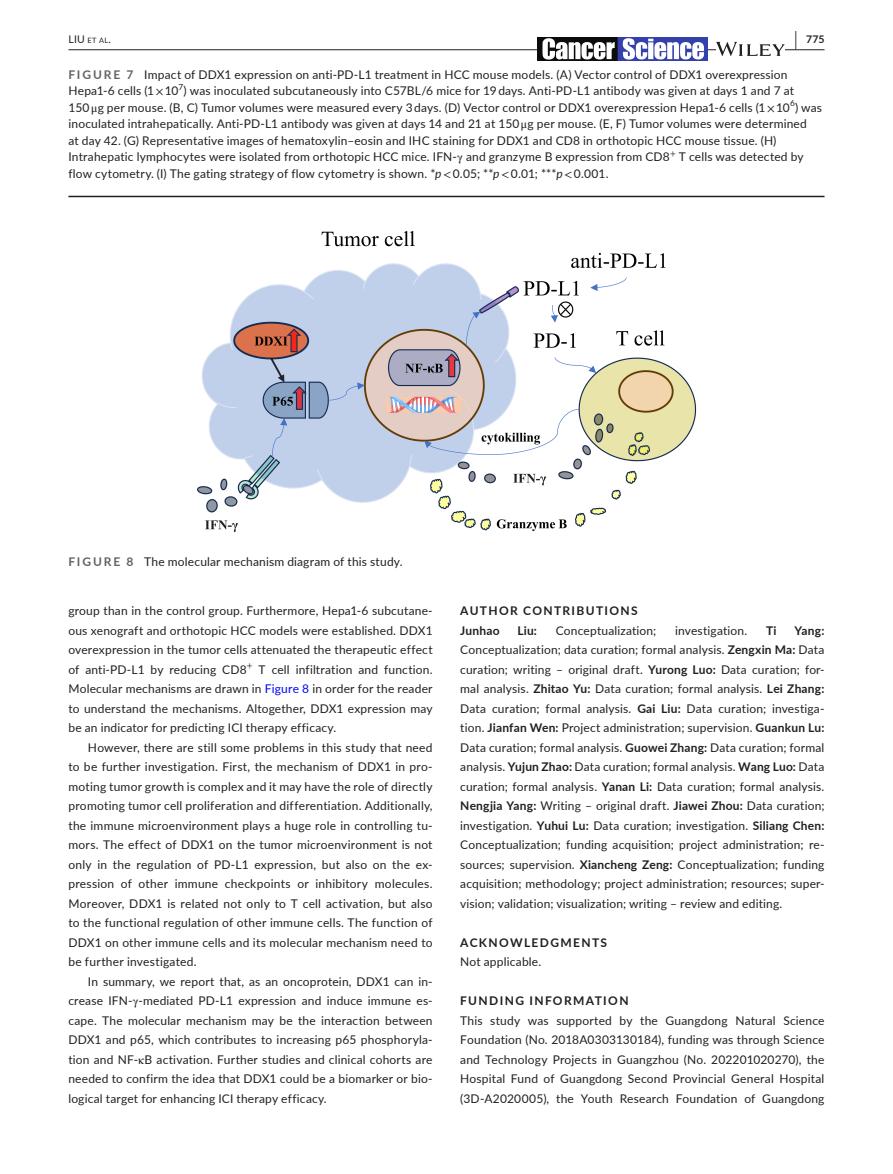
<style>
.page{position:relative;width:893px;height:1174px;background:#fff}
.page>*{position:absolute;margin:0;border:0;box-sizing:border-box;transform-origin:0 0}
.t1{font:12px/19.5px "Lato";letter-spacing:.015em;color:#231f20;text-align:justify}
.t2{font:700 12px/19.5px "Lato";letter-spacing:.115em;color:#231f20}
.t3{font:10.5px "Lato";color:#231f20}
.t4{font:700 10.5px "Lato";color:#231f20}
.t5{font:8.4px "STIX";color:#231f20}
.t6{font:8.4px "Lato";color:#231f20}
.s1{font-size:7.35px}
.s2{font-size:19.5px}
.s3{font-weight:700;color:#636366}
.s4{font-family:"STIX"}
.s5{font-style:italic}
.s6{color:#00f}
.s7{font-weight:700}
</style>
<div class="page">
<hr style="left:68px;top:49px;width:756px;height:1px;background:#231f20">
<img style="left:537px;top:37px;width:171px;height:24px">
<svg style="left:716px;top:42px;width:69px;height:14px"></svg>
<hr style="left:68px;top:196px;width:756px;height:1px;background:#231f20">
<img style="left:197px;top:231px;width:500px;height:301px">
<p class="t3" style="left:68px;top:31px;width:44px">LIU <span class="s1">et al</span>.</p>
<p class="t4" style="left:795px;top:31px;width:31px"><span class="s2">|</span> 775</p>
<p class="t1" style="left:68px;top:66px;width:727px;line-height:16.5px"><span class="s3">FIGURE 7</span> Impact of DDX1 expression on anti-PD-L1 treatment in HCC mouse models. (A) Vector control of DDX1 overexpression<br>Hepa1-6 cells (1 <span class="s4">×</span> 10 ) was inoculated subcutaneously into C57BL/6 mice for 19 days. Anti-PD-L1 antibody was given at days 1 and 7 at</p>
<p class="t6" style="left:178px;top:81px;width:6px">7</p>
<p class="t1" style="left:68px;top:97px;width:755px">150 <span class="s4">μ</span>g per mouse. (B, C) Tumor volumes were measured every 3 days. (D) Vector control or DDX1 overexpression Hepa1-6 cells (1 <span class="s4">×</span> 10 ) was</p>
<p class="t6" style="left:790px;top:97px;width:6px">6</p>
<p class="t1" style="left:68px;top:115px;width:740px;line-height:16.5px;text-align:left">inoculated intrahepatically. Anti-PD-L1 antibody was given at days 14 and 21 at 150 <span class="s4">μ</span>g per mouse. (E, F) Tumor volumes were determined at day 42. (G) Representative images of hematoxylin–eosin and IHC staining for DDX1 and CD8 in orthotopic HCC mouse tissue. (H)<br>Intrahepatic lymphocytes were isolated from orthotopic HCC mice. IFN-<span class="s4">γ</span> and granzyme B expression from CD8</p>
<p class="t5" style="left:670px;top:147px;width:7px">+</p>
<p class="t1" style="left:679px;top:147px;width:126px">T cells was detected by</p>
<p class="t1" style="left:68px;top:163px;width:542px">flow cytometry. (I) The gating strategy of flow cytometry is shown. *<span class="s5">p</span><span class="s4">&lt;</span> 0.05; **<span class="s5">p</span><span class="s4">&lt;</span> 0.01; ***<span class="s5">p</span><span class="s4">&lt;</span> 0.001.</p>
<p class="t1" style="left:68px;top:551px;width:336px"><span class="s3">FIGURE 8</span> The molecular mechanism diagram of this study.</p>
<p class="t1" style="left:68px;top:600px;width:366px">group than in the control group. Furthermore, Hepa1-6 subcutane&shy;ous xenograft and orthotopic HCC models were established. DDX1 overexpression in the tumor cells attenuated the therapeutic effect of anti-PD-L1 by reducing CD8</p>
<p class="t5" style="left:247px;top:660px;width:7px">+</p>
<p class="t1" style="left:68px;top:659px;width:366px;text-indent:190px">T cell infiltration and function.<br>Molecular mechanisms are drawn in <span class="s6">Figure 8</span> in order for the reader to understand the mechanisms. Altogether, DDX1 expression may be an indicator for predicting ICI therapy efficacy.</p>
<p class="t1" style="left:68px;top:737px;width:366px;text-indent:20px">However, there are still some problems in this study that need to be further investigation. First, the mechanism of DDX1 in pro&shy;moting tumor growth is complex and it may have the role of directly promoting tumor cell proliferation and differentiation. Additionally, the immune microenvironment plays a huge role in controlling tu&shy;mors. The effect of DDX1 on the tumor microenvironment is not only in the regulation of PD-L1 expression, but also on the ex&shy;pression of other immune checkpoints or inhibitory molecules.<br>Moreover, DDX1 is related not only to T cell activation, but also to the functional regulation of other immune cells. The function of DDX1 on other immune cells and its molecular mechanism need to be further investigated.</p>
<p class="t1" style="left:68px;top:971px;width:366px;text-indent:20px">In summary, we report that, as an oncoprotein, DDX1 can in&shy;crease IFN-<span class="s4">γ</span>-mediated PD-L1 expression and induce immune es&shy;cape. The molecular mechanism may be the interaction between DDX1 and p65, which contributes to increasing p65 phosphoryla&shy;tion and NF-<span class="s4">κ</span>B activation. Further studies and clinical cohorts are needed to confirm the idea that DDX1 could be a biomarker or bio&shy;logical target for enhancing ICI therapy efficacy.</p>
<p class="t2" style="left:460px;top:600px;width:179px">AUTHOR CONTRIBUTIONS<br>Junhao</p>
<p class="t2" style="left:517px;top:620px;width:21px">Liu:</p>
<p class="t1" style="left:556px;top:620px;width:102px">Conceptualization;</p>
<p class="t1" style="left:675px;top:620px;width:74px">investigation.</p>
<p class="t2" style="left:766px;top:620px;width:12px">Ti</p>
<p class="t1" style="left:460px;top:620px;width:366px;text-indent:334px"><span class="s7">Yang:<br></span>Conceptualization; data curation; formal analysis. <span class="s7">Zengxin Ma:</span> Data curation; writing – original draft. <span class="s7">Yurong Luo:</span> Data curation; for&shy;mal analysis. <span class="s7">Zhitao Yu:</span> Data curation; formal analysis. <span class="s7">Lei Zhang:<br></span>Data curation; formal analysis. <span class="s7">Gai Liu:</span> Data curation; investiga&shy;tion. <span class="s7">Jianfan Wen:</span> Project administration; supervision. <span class="s7">Guankun Lu:<br></span>Data curation; formal analysis. <span class="s7">Guowei Zhang:</span> Data curation; formal analysis. <span class="s7">Yujun Zhao:</span> Data curation; formal analysis. <span class="s7">Wang Luo:</span> Data curation; formal analysis. <span class="s7">Yanan Li:</span> Data curation; formal analysis.<br><span class="s7">Nengjia Yang:</span> Writing – original draft. <span class="s7">Jiawei Zhou:</span> Data curation; investigation. <span class="s7">Yuhui Lu:</span> Data curation; investigation. <span class="s7">Siliang Chen:<br></span>Conceptualization; funding acquisition; project administration; re&shy;sources; supervision. <span class="s7">Xiancheng Zeng:</span> Conceptualization; funding acquisition; methodology; project administration; resources; super&shy;vision; validation; visualization; writing – review and editing.</p>
<p class="t2" style="left:460px;top:932px;width:148px">ACKNOWLEDGMENTS</p>
<p class="t1" style="left:460px;top:951px;width:83px">Not applicable.</p>
<p class="t2" style="left:460px;top:990px;width:170px">FUNDING INFORMATION</p>
<p class="t1" style="left:460px;top:1010px;width:366px">This study was supported by the Guangdong Natural Science Foundation (No. 2018A0303130184), funding was through Science and Technology Projects in Guangzhou (No. 202201020270), the Hospital Fund of Guangdong Second Provincial General Hospital (3D-A2020005), the Youth Research Foundation of Guangdong</p>
</div>
